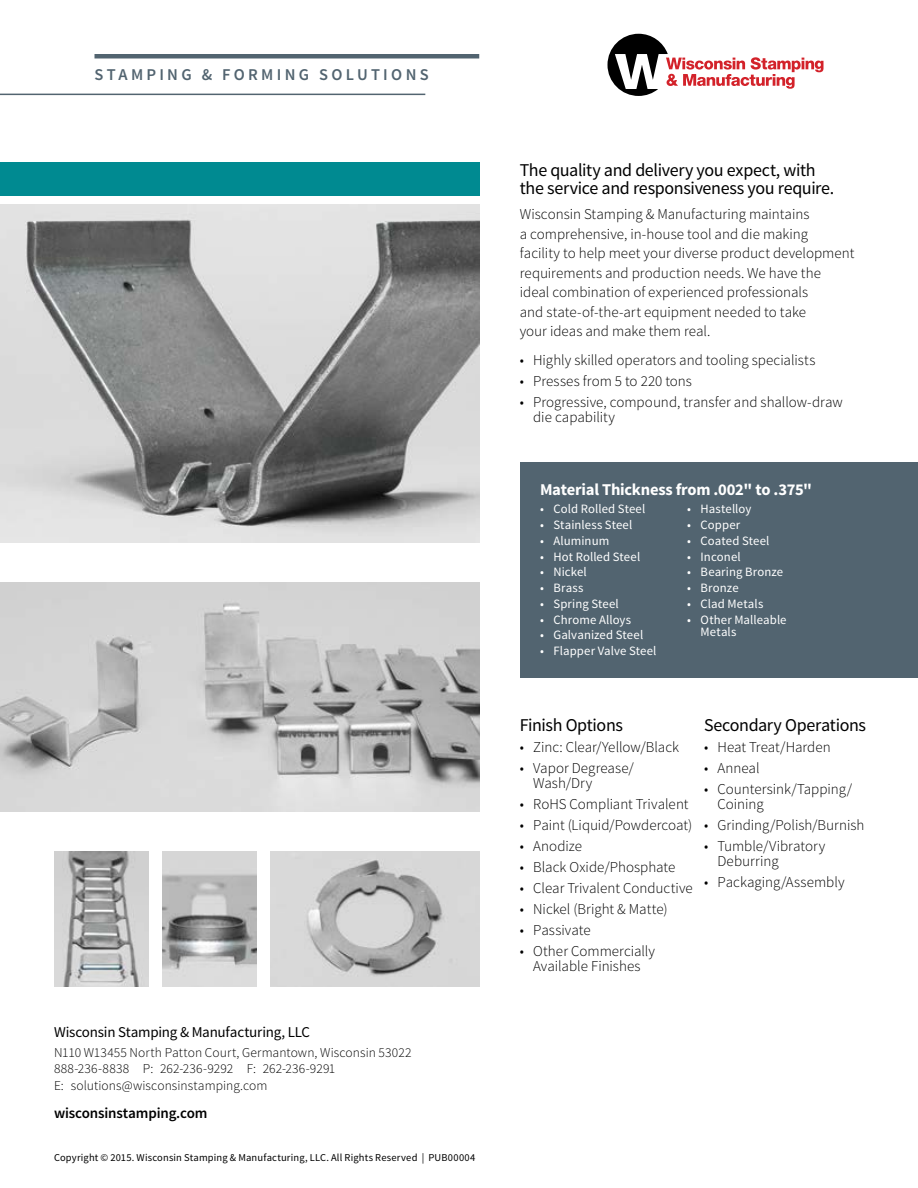
<style>
.page{position:relative;width:918px;height:1188px;background:#fff}
.page>*{position:absolute;margin:0;border:0;box-sizing:border-box;transform-origin:0 0}
.t1{font:18px/18px "Source Sans Pro";letter-spacing:-.02em;color:#000}
.t2{font:700 16.5px "Source Sans Pro";letter-spacing:-.015em;color:#fff}
.t3{font:600 16.5px "Source Sans Pro";letter-spacing:.2em;color:#526470}
.t4{font:300 15px/19.5px "Source Sans Pro";color:#000}
.t5{font:15px "Source Sans Pro";letter-spacing:-.015em;color:#000}
.t6{font:600 15px "Source Sans Pro";letter-spacing:-.01em;color:#000}
.t7{font:300 13.5px/16.5px "Source Sans Pro";letter-spacing:.005em;color:#000}
.t8{font:12.75px/12.8px "Source Sans Pro";letter-spacing:.005em;color:#fff}
.t9{font:10.5px "Source Sans Pro";letter-spacing:.015em;color:#000}
</style>
<div class="page">
<div style="left:520px;top:462px;width:398px;height:215px;background:#526470"></div>
<hr style="left:94px;top:54px;width:385px;height:4px;background:#526470">
<hr style="left:0;top:94px;width:425px;height:1px;background:#526470">
<img style="left:0;top:205px;width:479px;height:337px">
<div style="left:0;top:162px;width:479px;height:34px;background:#008a91"></div>
<svg style="left:607px;top:34px;width:217px;height:62px"></svg>
<img style="left:162px;top:852px;width:95px;height:135px">
<img style="left:270px;top:852px;width:209px;height:135px">
<img style="left:0;top:583px;width:479px;height:228px">
<img style="left:54px;top:852px;width:94px;height:135px">
<p class="t3" style="left:94px;top:64px;width:336px">STAMPING &amp; FORMING SOLUTIONS</p>
<p class="t5" style="left:54px;top:1023px;width:258px">Wisconsin Stamping &amp; Manufacturing, LLC</p>
<p class="t7" style="left:54px;top:1044px;width:359px">N110 W13455 North Patton Court, Germantown, Wisconsin 53022<br>888-236-8838 P: 262-236-9292 F: 262-236-9291<br>E: solutions@wisconsinstamping.com</p>
<p class="t6" style="left:54px;top:1103px;width:155px">wisconsinstamping.com</p>
<p class="t9" style="left:54px;top:1151px;width:423px">Copyright © 2015. Wisconsin Stamping &amp; Manufacturing, LLC. All Rights Reserved | PUB00004</p>
<p class="t1" style="left:520px;top:161px;width:316px">The quality and delivery you expect, with the service and responsiveness you require.</p>
<p class="t4" style="left:520px;top:204px;width:336px">Wisconsin Stamping &amp; Manufacturing maintains<br>a comprehensive, in-house tool and die making<br>facility to help meet your diverse product development requirements and production needs. We have the ideal combination of experienced professionals<br>and state-of-the-art equipment needed to take<br>your ideas and make them real.</p>
<p class="t4" style="left:520px;top:350px;width:297px">• Highly skilled operators and tooling specialists</p>
<p class="t4" style="left:520px;top:371px;width:174px">• Presses from 5 to 220 tons</p>
<p class="t4" style="left:533px;top:394px;width:311px;line-height:15px;text-indent:-14px">• Progressive, compound, transfer and shallow-draw die capability</p>
<p class="t2" style="left:540px;top:479px;width:274px">Material Thickness from .002" to .375"</p>
<p class="t8" style="left:540px;top:503px;width:107px">• Cold Rolled Steel</p>
<p class="t8" style="left:540px;top:519px;width:94px">• Stainless Steel</p>
<p class="t8" style="left:540px;top:534px;width:71px">• Aluminum</p>
<p class="t8" style="left:540px;top:550px;width:102px">• Hot Rolled Steel</p>
<p class="t8" style="left:540px;top:566px;width:48px">• Nickel</p>
<p class="t8" style="left:540px;top:582px;width:45px">• Brass</p>
<p class="t8" style="left:540px;top:597px;width:80px">• Spring Steel</p>
<p class="t8" style="left:540px;top:613px;width:93px">• Chrome Alloys</p>
<p class="t8" style="left:540px;top:629px;width:105px">• Galvanized Steel</p>
<p class="t8" style="left:540px;top:645px;width:118px">• Flapper Valve Steel</p>
<p class="t8" style="left:687px;top:503px;width:66px">• Hastelloy</p>
<p class="t8" style="left:687px;top:519px;width:55px">• Copper</p>
<p class="t8" style="left:687px;top:534px;width:84px">• Coated Steel</p>
<p class="t8" style="left:687px;top:550px;width:55px">• Inconel</p>
<p class="t8" style="left:687px;top:566px;width:98px">• Bearing Bronze</p>
<p class="t8" style="left:687px;top:582px;width:53px">• Bronze</p>
<p class="t8" style="left:687px;top:597px;width:78px">• Clad Metals</p>
<p class="t8" style="left:701px;top:613px;width:88px;text-indent:-14px">• Other Malleable<br>Metals</p>
<p class="t1" style="left:520px;top:717px;width:105px">Finish Options</p>
<p class="t4" style="left:520px;top:738px;width:161px">• Zinc: Clear/Yellow/Black</p>
<p class="t4" style="left:533px;top:761px;width:102px;line-height:15px;text-indent:-14px">• Vapor Degrease/<br>Wash/Dry</p>
<p class="t4" style="left:520px;top:795px;width:170px">• RoHS Compliant Trivalent</p>
<p class="t4" style="left:520px;top:816px;width:174px">• Paint (Liquid/Powdercoat)</p>
<p class="t4" style="left:520px;top:837px;width:64px">• Anodize</p>
<p class="t4" style="left:520px;top:858px;width:157px">• Black Oxide/Phosphate</p>
<p class="t4" style="left:520px;top:879px;width:175px">• Clear Trivalent Conductive</p>
<p class="t4" style="left:520px;top:900px;width:149px">• Nickel (Bright &amp; Matte)</p>
<p class="t4" style="left:520px;top:921px;width:73px">• Passivate</p>
<p class="t4" style="left:520px;top:944px;width:137px;line-height:15px;text-align:center">• Other Commercially<br>Available Finishes</p>
<p class="t1" style="left:704px;top:717px;width:164px">Secondary Operations</p>
<p class="t4" style="left:704px;top:738px;width:128px">• Heat Treat/Harden</p>
<p class="t4" style="left:704px;top:759px;width:57px">• Anneal</p>
<p class="t4" style="left:718px;top:782px;width:136px;line-height:15px;text-indent:-14px">• Countersink/Tapping/<br>Coining</p>
<p class="t4" style="left:704px;top:816px;width:162px">• Grinding/Polish/Burnish</p>
<p class="t4" style="left:718px;top:839px;width:109px;line-height:15px;text-indent:-14px">• Tumble/Vibratory<br>Deburring</p>
<p class="t4" style="left:704px;top:873px;width:142px">• Packaging/Assembly</p>
</div>
